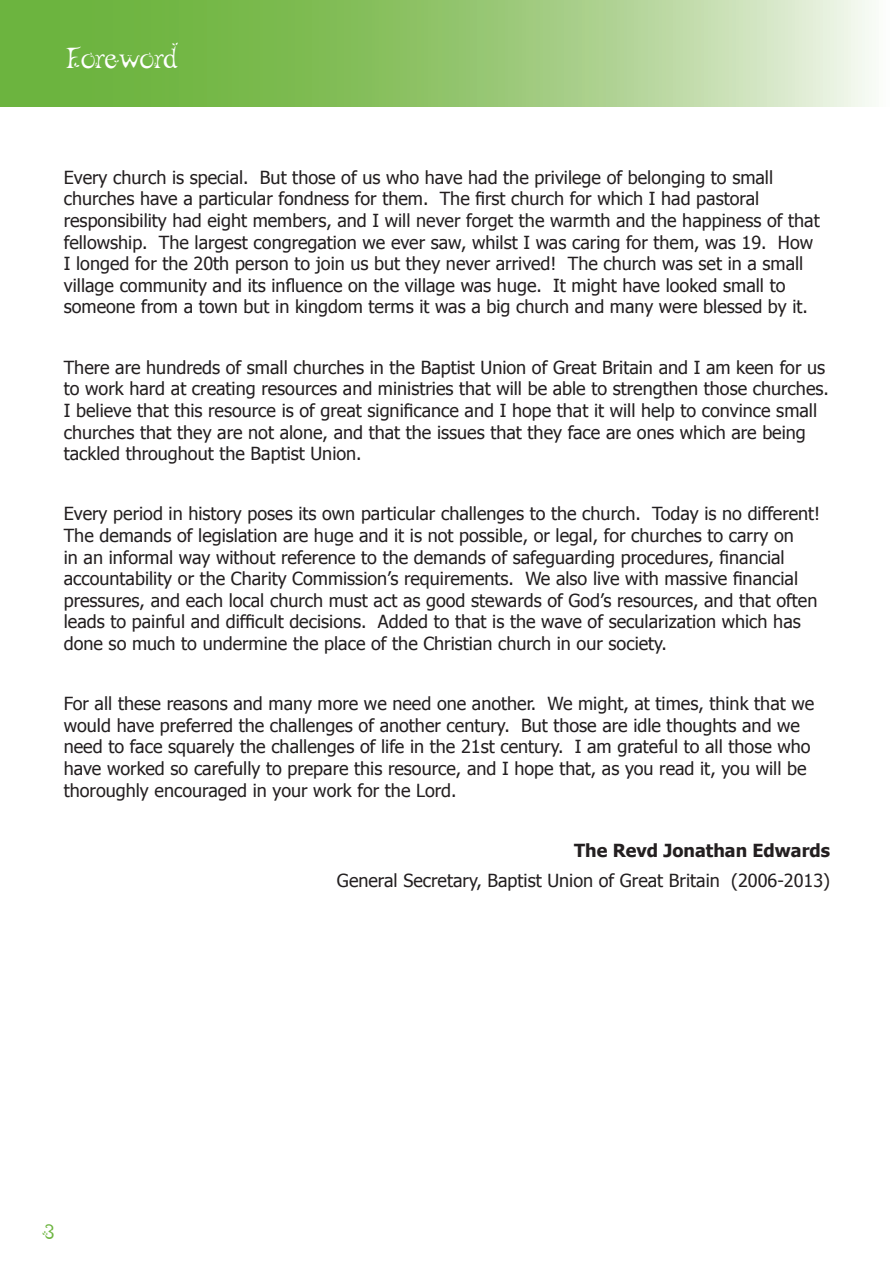
<style>
.page{position:relative;width:893px;height:1263px;background:#fff}
.page>*{position:absolute;margin:0;border:0;box-sizing:border-box;transform-origin:0 0}
.t1{font:30px "leaf 1";color:#fff}
.t2{font:21px "leaf 1";color:#6cb43f}
.t3{font:18px/21.6px "Tahoma";color:#231f20}
.t4{font:700 18px "Tahoma";color:#231f20}
</style>
<div class="page">
<svg style="left:0;top:0;width:872px;height:106px;background:#9ac978"></svg>
<h1 class="t1" style="left:66px;top:42px;width:114px">Foreword</h1>
<p class="t3" style="left:64px;top:166px;width:757px">Every church is special. But those of us who have had the privilege of belonging to small churches have a particular fondness for them. The first church for which I had pastoral responsibility had eight members, and I will never forget the warmth and the happiness of that fellowship. The largest congregation we ever saw, whilst I was caring for them, was 19. How I longed for the 20th person to join us but they never arrived! The church was set in a small village community and its influence on the village was huge. It might have looked small to someone from a town but in kingdom terms it was a big church and many were blessed by it.</p>
<p class="t3" style="left:64px;top:355px;width:767px">There are hundreds of small churches in the Baptist Union of Great Britain and I am keen for us to work hard at creating resources and ministries that will be able to strengthen those churches.<br>I believe that this resource is of great significance and I hope that it will help to convince small churches that they are not alone, and that the issues that they face are ones which are being tackled throughout the Baptist Union.</p>
<p class="t3" style="left:64px;top:502px;width:758px">Every period in history poses its own particular challenges to the church. Today is no different!<br>The demands of legislation are huge and it is not possible, or legal, for churches to carry on<br>in an informal way without reference to the demands of safeguarding procedures, financial accountability or the Charity Commission’s requirements. We also live with massive financial pressures, and each local church must act as good stewards of God’s resources, and that often leads to painful and difficult decisions. Added to that is the wave of secularization which has done so much to undermine the place of the Christian church in our society.</p>
<p class="t3" style="left:64px;top:692px;width:752px">For all these reasons and many more we need one another. We might, at times, think that we would have preferred the challenges of another century. But those are idle thoughts and we need to face squarely the challenges of life in the 21st century. I am grateful to all those who have worked so carefully to prepare this resource, and I hope that, as you read it, you will be thoroughly encouraged in your work for the Lord.</p>
<p class="t4" style="left:574px;top:838px;width:257px">The Revd Jonathan Edwards</p>
<p class="t3" style="left:337px;top:869px;width:495px">General Secretary, Baptist Union of Great Britain (2006-2013)</p>
<p class="t2" style="left:43px;top:1220px;width:13px">3</p>
</div>
